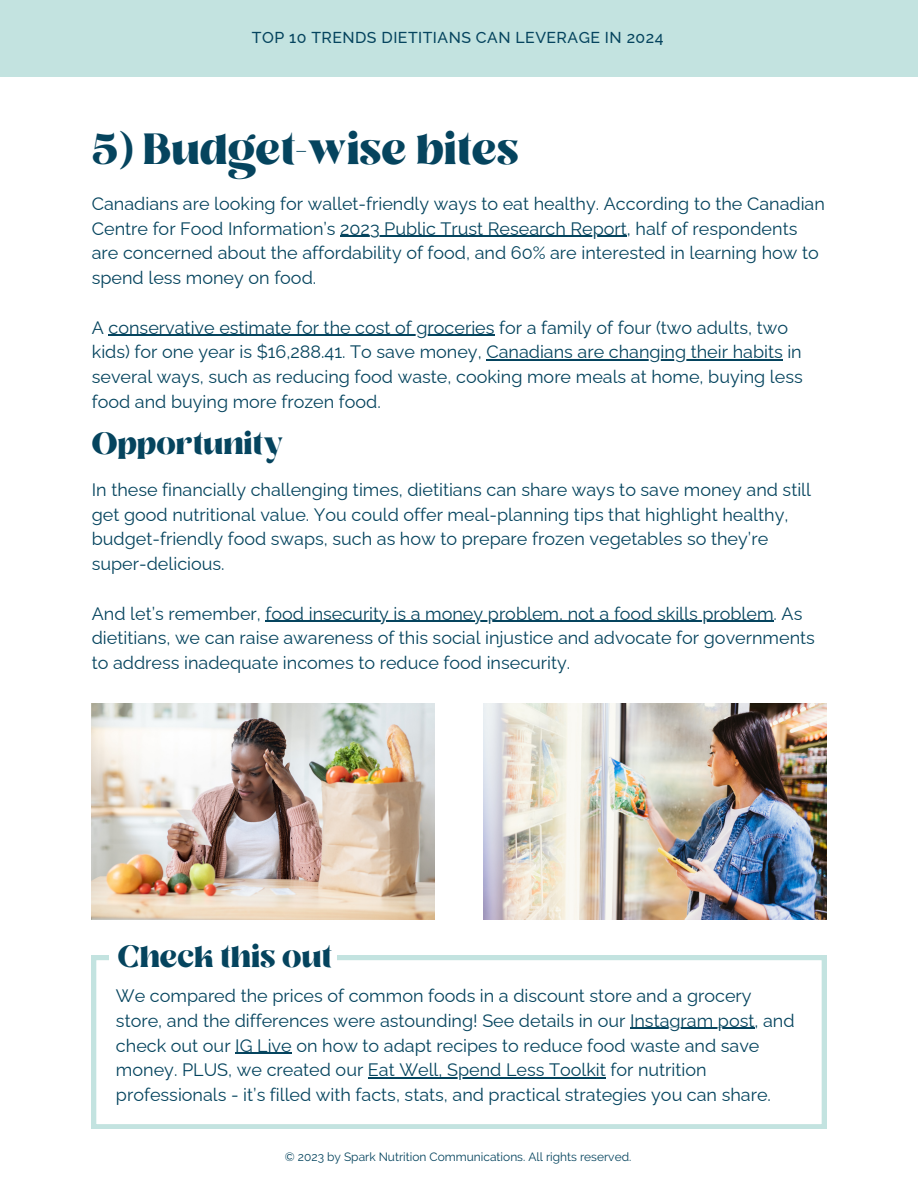
<style>
.page{position:relative;width:918px;height:1188px;background:#fff}
.page>*{position:absolute;margin:0;border:0;box-sizing:border-box;transform-origin:0 0}
.t1{font:700 43.5px "Losta Masta";color:#05445e}
.t2{font:700 30.6px "Losta Masta";color:#05445e}
.t3{font:18px/24.8px "Raleway";color:#05445e}
.t4{font:500 15.9px "Raleway";letter-spacing:.03em;color:#05445e}
.t5{font:12px "Raleway";color:#05445e}
</style>
<div class="page">
<div style="left:0;top:0;width:918px;height:76px;background:#c3e3e0"></div>
<img style="left:483px;top:703px;width:343px;height:216px">
<svg style="left:92px;top:956px;width:734px;height:173px"></svg>
<div style="left:110px;top:934px;width:227px;height:43px;background:#fff"></div>
<hr style="left:340px;top:236px;width:287px;height:1px;background:#05445e">
<hr style="left:109px;top:335px;width:386px;height:1px;background:#05445e">
<hr style="left:486px;top:359px;width:297px;height:2px;background:#05445e">
<hr style="left:630px;top:1028px;width:124px;height:1px;background:#05445e">
<hr style="left:235px;top:1053px;width:57px;height:1px;background:#05445e">
<hr style="left:368px;top:1077px;width:238px;height:2px;background:#05445e">
<hr style="left:266px;top:621px;width:508px;height:1px;background:#05445e">
<img style="left:92px;top:703px;width:343px;height:216px">
<p class="t4" style="left:252px;top:28px;width:413px">TOP 10 TRENDS DIETITIANS CAN LEVERAGE IN 2024</p>
<p class="t1" style="left:92px;top:121px;width:429px">5) Budget-wise bites</p>
<p class="t3" style="left:92px;top:191px;width:735px">Canadians are looking for wallet-friendly ways to eat healthy. According to the Canadian Centre for Food Information’s 2023 Public Trust Research Report, half of respondents are concerned about the affordability of food, and 60% are interested in learning how to spend less money on food.</p>
<p class="t3" style="left:92px;top:315px;width:713px">A conservative estimate for the cost of groceries for a family of four (two adults, two kids) for one year is $16,288.41. To save money, Canadians are changing their habits in several ways, such as reducing food waste, cooking more meals at home, buying less food and buying more frozen food.</p>
<p class="t2" style="left:92px;top:424px;width:191px">Opportunity</p>
<p class="t3" style="left:92px;top:477px;width:721px">In these financially challenging times, dietitians can share ways to save money and still get good nutritional value. You could offer meal-planning tips that highlight healthy, budget-friendly food swaps, such as how to prepare frozen vegetables so they’re super-delicious.</p>
<p class="t3" style="left:92px;top:601px;width:725px">And let’s remember, food insecurity is a money problem, not a food skills problem. As dietitians, we can raise awareness of this social injustice and advocate for governments to address inadequate incomes to reduce food insecurity.</p>
<p class="t2" style="left:118px;top:937px;width:216px">Check this out</p>
<p class="t3" style="left:116px;top:983px;width:680px">We compared the prices of common foods in a discount store and a grocery store, and the differences were astounding! See details in our Instagram post, and check out our IG Live on how to adapt recipes to reduce food waste and save money. PLUS, we created our Eat Well, Spend Less Toolkit for nutrition professionals - it’s filled with facts, stats, and practical strategies you can share.</p>
<p class="t5" style="left:285px;top:1149px;width:348px">© 2023 by Spark Nutrition Communications. All rights reserved.</p>
</div>
